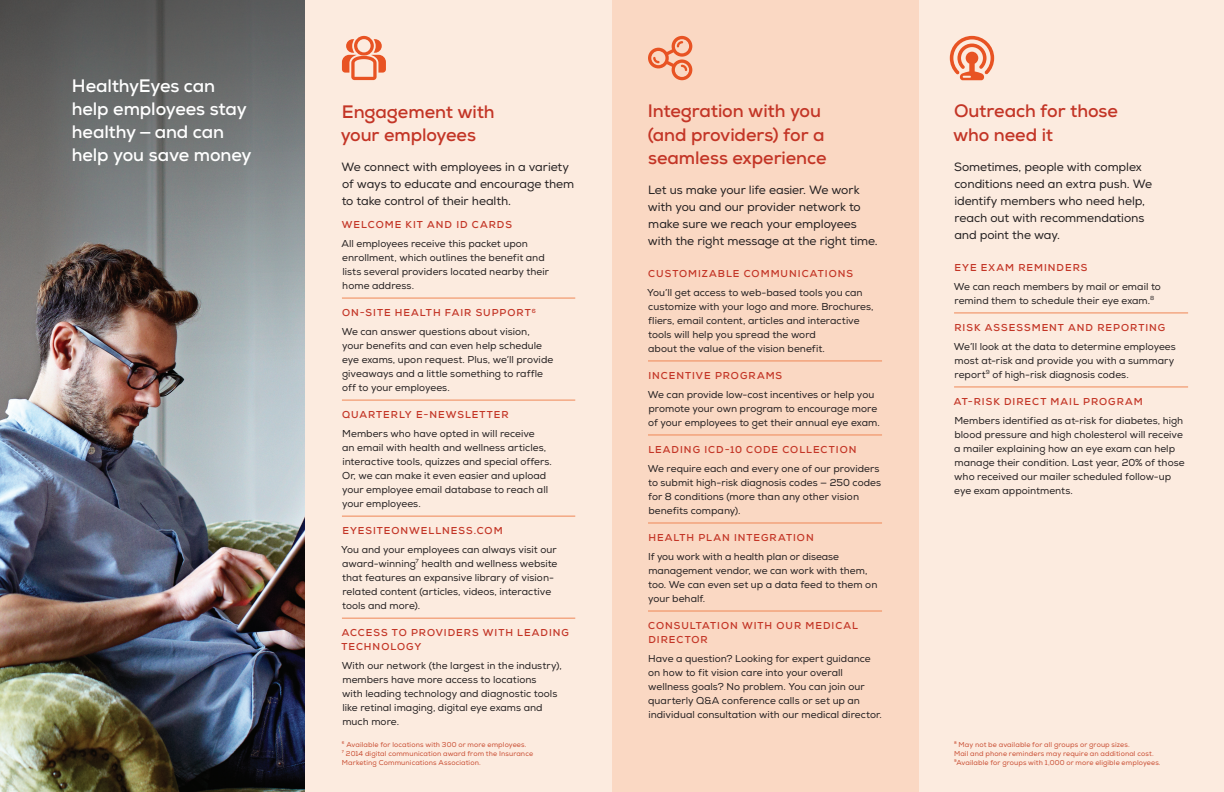
<style>
.page{position:relative;width:1224px;height:792px;background:#fff}
.page>*{position:absolute;margin:0;border:0;box-sizing:border-box;transform-origin:0 0}
.t1{font:700 18px/23px "Nexa";letter-spacing:-.005em;color:#c33526}
.t2{font:700 18px/23px "Nexa";letter-spacing:-.005em;color:#fff}
.t3{font:12px/17px "Nexa";letter-spacing:-.005em;color:#231f20}
.t4{font:10px/14px "Nexa";color:#231f20}
.t5{font:700 10px/14px "Nexa";letter-spacing:.1em;color:#c33526}
.t6{font:7px/9px "Nexa";letter-spacing:.015em;color:#c84c31}
.s1{font-weight:700;color:#c33526}
</style>
<div class="page">
<div style="left:918px;top:0;width:306px;height:792px;background:#fcebdf"></div>
<img style="left:0;top:0;width:306px;height:792px">
<div style="left:306px;top:0;width:306px;height:792px;background:#fcebdf"></div>
<div style="left:612px;top:0;width:306px;height:792px;background:#fad8c3"></div>
<hr style="left:342px;top:298px;width:233px;height:1px;background:#ef8756">
<hr style="left:342px;top:400px;width:233px;height:1px;background:#ef8756">
<hr style="left:342px;top:516px;width:233px;height:1px;background:#ef8756">
<hr style="left:342px;top:618px;width:233px;height:1px;background:#ef8756">
<hr style="left:648px;top:360px;width:234px;height:1px;background:#ef8756">
<hr style="left:648px;top:434px;width:234px;height:1px;background:#ef8756">
<hr style="left:648px;top:522px;width:234px;height:1px;background:#ef8756">
<hr style="left:648px;top:610px;width:234px;height:1px;background:#ef8756">
<hr style="left:954px;top:312px;width:234px;height:1px;background:#ef8756">
<hr style="left:954px;top:386px;width:234px;height:1px;background:#ef8756">
<svg style="left:342px;top:36px;width:44px;height:44px"></svg>
<svg style="left:950px;top:36px;width:44px;height:44px"></svg>
<svg style="left:648px;top:36px;width:44px;height:44px"></svg>
<h1 class="t2" style="left:72px;top:74px;width:181px">HealthyEyes can help employees stay healthy — and can help you save money</h1>
<h1 class="t1" style="left:341px;top:100px;width:156px">Engagement with your employees</h1>
<p class="t3" style="left:341px;top:159px;width:234px">We connect with employees in a variety of ways to educate and encourage them to take control of their health.</p>
<p class="t5" style="left:342px;top:218px;width:171px">WELCOME KIT AND ID CARDS</p>
<p class="t4" style="left:341px;top:236px;width:209px">All employees receive this packet upon enrollment, which outlines the benefit and lists several providers located nearby their home address.</p>
<p class="t4" style="left:342px;top:304px;width:195px;line-height:18.5px"><span class="s1">ON-SITE HEALTH FAIR SUPPORT</span><sup>6<br></sup>We can answer questions about vision,</p>
<p class="t4" style="left:342px;top:338px;width:213px">your benefits and can even help schedule eye exams, upon request. Plus, we’ll provide giveaways and a little something to raffle off to your employees.</p>
<p class="t5" style="left:342px;top:408px;width:168px">QUARTERLY E-NEWSLETTER</p>
<p class="t4" style="left:342px;top:426px;width:211px">Members who have opted in will receive<br>an email with health and wellness articles, interactive tools, quizzes and special offers.<br>Or, we can make it even easier and upload your employee email database to reach all your employees.</p>
<p class="t5" style="left:342px;top:524px;width:162px">EYESITEONWELLNESS.COM</p>
<p class="t4" style="left:341px;top:542px;width:218px">You and your employees can always visit our award-winning<sup>7</sup> health and wellness website that features an expansive library of vision&shy;related content (articles, videos, interactive tools and more).</p>
<p class="t5" style="left:341px;top:626px;width:229px">ACCESS TO PROVIDERS WITH LEADING<br>TECHNOLOGY</p>
<p class="t4" style="left:342px;top:658px;width:221px">With our network (the largest in the industry), members have more access to locations<br>with leading technology and diagnostic tools like retinal imaging, digital eye exams and much more.</p>
<p class="t6" style="left:342px;top:740px;width:193px">⁶ Available for locations with 300 or more employees.<br>⁷ 2014 digital communication award from the Insurance<br>Marketing Communications Association.</p>
<h1 class="t1" style="left:648px;top:100px;width:180px">Integration with you (and providers) for a seamless experience</h1>
<p class="t3" style="left:648px;top:182px;width:231px">Let us make your life easier. We work with you and our provider network to make sure we reach your employees with the right message at the right time.</p>
<p class="t5" style="left:648px;top:267px;width:206px">CUSTOMIZABLE COMMUNICATIONS</p>
<p class="t4" style="left:647px;top:285px;width:228px">You’ll get access to web-based tools you can customize with your logo and more. Brochures, fliers, email content, articles and interactive tools will help you spread the word<br>about the value of the vision benefit.</p>
<p class="t5" style="left:648px;top:369px;width:135px">INCENTIVE PROGRAMS</p>
<p class="t4" style="left:648px;top:387px;width:233px">We can provide low-cost incentives or help you promote your own program to encourage more of your employees to get their annual eye exam.</p>
<p class="t5" style="left:648px;top:443px;width:210px">LEADING ICD-10 CODE COLLECTION</p>
<p class="t4" style="left:648px;top:461px;width:235px">We require each and every one of our providers to submit high-risk diagnosis codes — 250 codes for 8 conditions (more than any other vision benefits company).</p>
<p class="t5" style="left:648px;top:531px;width:167px">HEALTH PLAN INTEGRATION</p>
<p class="t4" style="left:648px;top:549px;width:231px">If you work with a health plan or disease management vendor, we can work with them, too. We can even set up a data feed to them on your behalf.</p>
<p class="t5" style="left:648px;top:619px;width:211px">CONSULTATION WITH OUR MEDICAL<br>DIRECTOR</p>
<p class="t4" style="left:648px;top:651px;width:235px">Have a question? Looking for expert guidance on how to fit vision care into your overall wellness goals? No problem. You can join our quarterly Q&amp;A conference calls or set up an individual consultation with our medical director.</p>
<h1 class="t1" style="left:953px;top:100px;width:166px">Outreach for those who need it</h1>
<p class="t3" style="left:954px;top:159px;width:200px">Sometimes, people with complex conditions need an extra push. We identify members who need help, reach out with recommendations and point the way.</p>
<p class="t5" style="left:954px;top:261px;width:135px">EYE EXAM REMINDERS</p>
<p class="t4" style="left:954px;top:279px;width:208px">We can reach members by mail or email to remind them to schedule their eye exam.<sup>8</sup></p>
<p class="t5" style="left:954px;top:321px;width:212px">RISK ASSESSMENT AND REPORTING</p>
<p class="t4" style="left:954px;top:339px;width:223px">We’ll look at the data to determine employees most at-risk and provide you with a summary report<sup>9</sup> of high-risk diagnosis codes.</p>
<p class="t5" style="left:954px;top:395px;width:191px">AT-RISK DIRECT MAIL PROGRAM</p>
<p class="t4" style="left:954px;top:413px;width:232px">Members identified as at-risk for diabetes, high blood pressure and high cholesterol will receive a mailer explaining how an eye exam can help manage their condition. Last year, 20% of those who received our mailer scheduled follow-up eye exam appointments.</p>
<p class="t6" style="left:954px;top:740px;width:208px">⁸ May not be available for all groups or group sizes.<br>Mail and phone reminders may require an additional cost.<br>⁹Available for groups with 1,000 or more eligible employees.</p>
</div>
